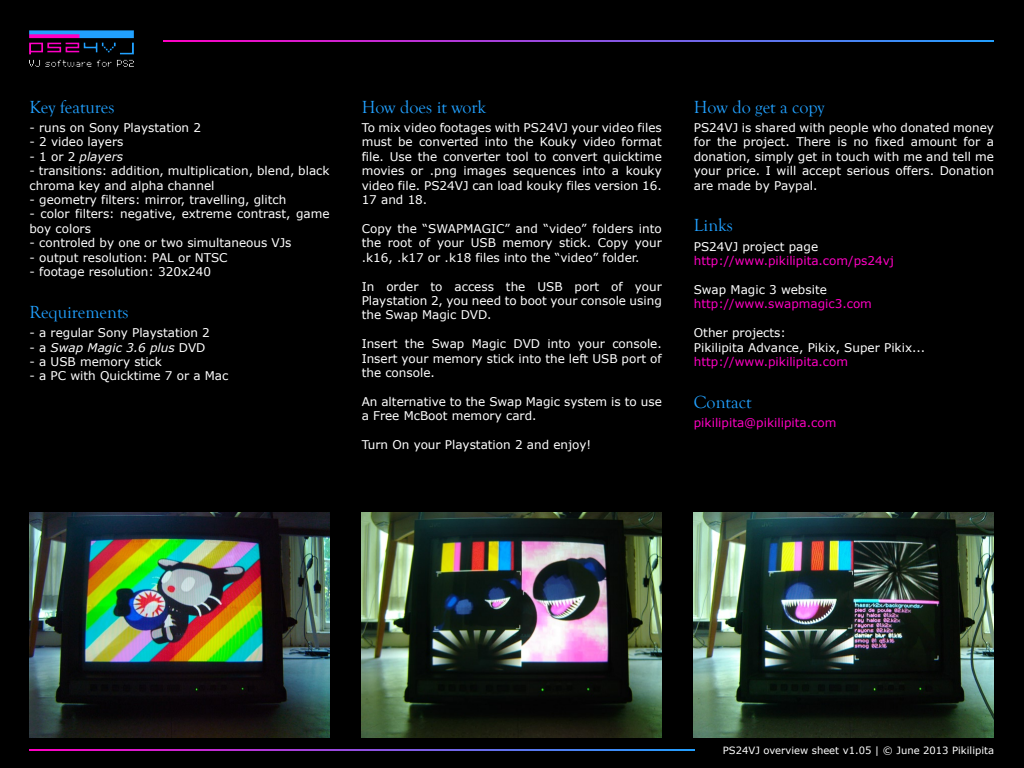
<style>
.page{position:relative;width:1024px;height:768px;background:#000}
.page>*{position:absolute;margin:0;border:0;box-sizing:border-box;transform-origin:0 0}
.t1{font:18px "Goudy Old Style T";color:#21a0fe}
.t2{font:12px/14.4px "Verdana";color:#fff;text-align:justify}
.t3{font:12px "Verdana";color:#fe00c3}
.t4{font:italic 12px "Verdana";color:#fff}
.t5{font:10px "Verdana";color:#fff}
.s1{font-style:normal}
</style>
<div class="page">
<img style="left:29px;top:30px;width:105px;height:37px">
<img style="left:30px;top:512px;width:300px;height:226px">
<img style="left:362px;top:512px;width:300px;height:226px">
<img style="left:694px;top:512px;width:300px;height:226px">
<svg style="left:30px;top:750px;width:664px;height:1px"></svg>
<svg style="left:164px;top:40px;width:830px;height:2px;background:#904fe0"></svg>
<h1 class="t1" style="left:30px;top:97px;width:87px">Key features</h1>
<p class="t2" style="left:30px;top:121px;width:173px">- runs on Sony Playstation 2</p>
<p class="t2" style="left:30px;top:135px;width:95px">- 2 video layers</p>
<p class="t4" style="left:30px;top:149px;width:95px"><span class="s1">- 1 or 2</span> players</p>
<p class="t2" style="left:30px;top:164px;width:301px">- transitions: addition, multiplication, blend, black chroma key and alpha channel</p>
<p class="t2" style="left:30px;top:193px;width:258px">- geometry filters: mirror, travelling, glitch</p>
<p class="t2" style="left:30px;top:207px;width:302px">- color filters: negative, extreme contrast, game boy colors</p>
<p class="t2" style="left:30px;top:236px;width:263px">- controled by one or two simultaneous VJs</p>
<p class="t2" style="left:30px;top:250px;width:200px">- output resolution: PAL or NTSC</p>
<p class="t2" style="left:30px;top:265px;width:183px">- footage resolution: 320x240</p>
<h1 class="t1" style="left:30px;top:302px;width:101px">Requirements</h1>
<p class="t2" style="left:30px;top:326px;width:182px">- a regular Sony Playstation 2</p>
<p class="t4" style="left:30px;top:339px;width:177px"><span class="s1">- a</span> Swap Magic 3.6 plus <span class="s1">DVD</span></p>
<p class="t2" style="left:30px;top:354px;width:134px">- a USB memory stick</p>
<p class="t2" style="left:30px;top:369px;width:200px">- a PC with Quicktime 7 or a Mac</p>
<h1 class="t1" style="left:362px;top:97px;width:126px">How does it work</h1>
<p class="t2" style="left:362px;top:121px;width:302px">To mix video footages with PS24VJ your video files must be converted into the Kouky video format file. Use the converter tool to convert quicktime movies or .png images sequences into a kouky video file. PS24VJ can load kouky files version 16.<br>17 and 18.</p>
<p class="t2" style="left:362px;top:221px;width:302px">Copy the “SWAPMAGIC” and “video” folders into the root of your USB memory stick. Copy your .k16, .k17 or .k18 files into the “video” folder.</p>
<p class="t2" style="left:362px;top:279px;width:301px">In order to access the USB port of your Playstation 2, you need to boot your console using the Swap Magic DVD.</p>
<p class="t2" style="left:362px;top:337px;width:302px">Insert the Swap Magic DVD into your console.<br>Insert your memory stick into the left USB port of the console.</p>
<p class="t2" style="left:362px;top:394px;width:301px">An alternative to the Swap Magic system is to use a Free McBoot memory card.</p>
<p class="t2" style="left:362px;top:437px;width:231px">Turn On your Playstation 2 and enjoy!</p>
<h1 class="t1" style="left:694px;top:97px;width:132px">How do get a copy</h1>
<p class="t2" style="left:694px;top:121px;width:302px">PS24VJ is shared with people who donated money for the project. There is no fixed amount for a donation, simply get in touch with me and tell me your price. I will accept serious offers. Donation are made by Paypal.</p>
<h1 class="t1" style="left:694px;top:215px;width:41px">Links</h1>
<p class="t2" style="left:694px;top:239px;width:126px">PS24VJ project page</p>
<p class="t3" style="left:694px;top:253px;width:201px">http://www.pikilipita.com/ps24vj</p>
<p class="t2" style="left:694px;top:282px;width:134px">Swap Magic 3 website</p>
<p class="t3" style="left:694px;top:296px;width:180px">http://www.swapmagic3.com</p>
<p class="t2" style="left:694px;top:326px;width:233px">Other projects:<br>Pikilipita Advance, Pikix, Super Pikix...</p>
<p class="t3" style="left:694px;top:354px;width:156px">http://www.pikilipita.com</p>
<h1 class="t1" style="left:694px;top:392px;width:59px">Contact</h1>
<p class="t3" style="left:694px;top:415px;width:144px">pikilipita@pikilipita.com</p>
<p class="t5" style="left:723px;top:743px;width:272px">PS24VJ overview sheet v1.05 | © June 2013 Pikilipita</p>
</div>
